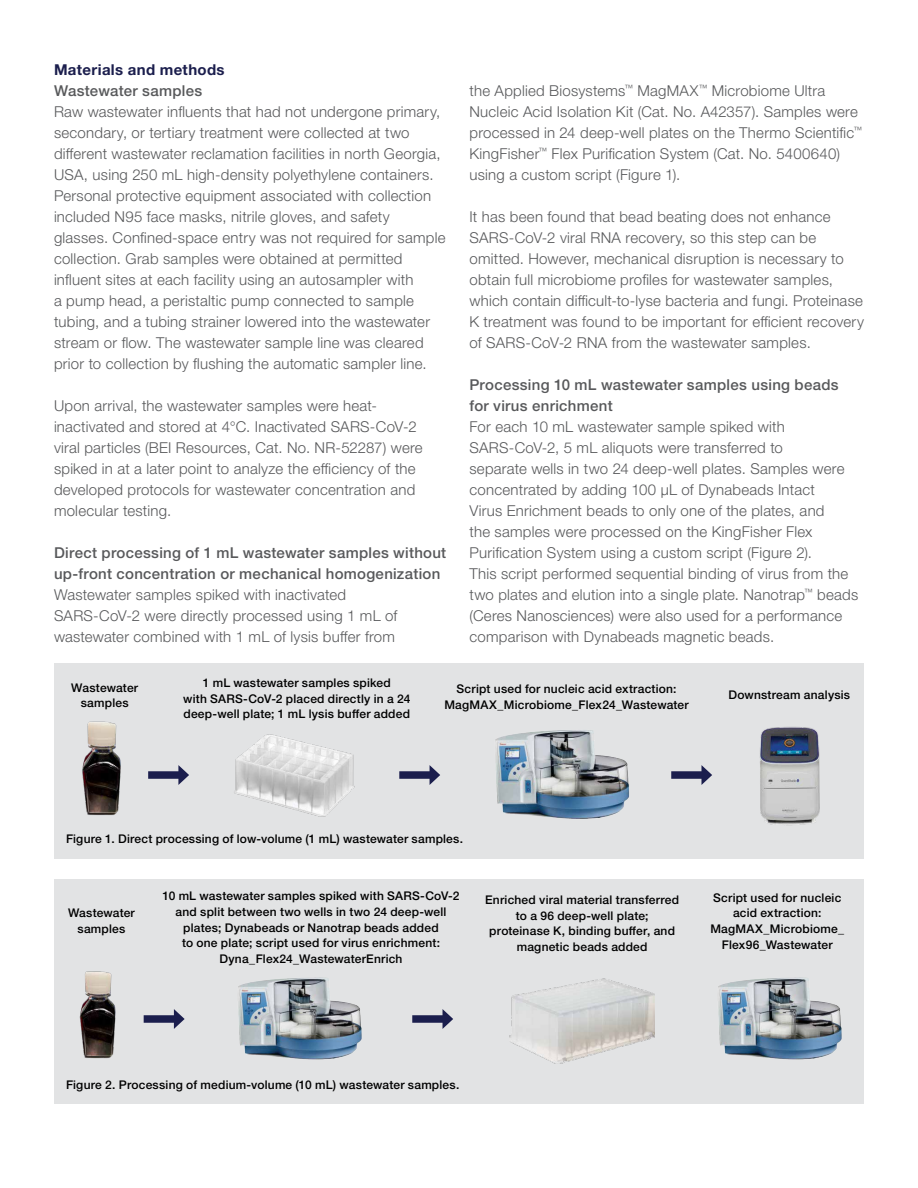
<style>
.page{position:relative;width:918px;height:1188px;background:#fff}
.page>*{position:absolute;margin:0;border:0;box-sizing:border-box;transform-origin:0 0}
.t1{font:300 15px/21px "Helvetica Neue LTW1 G";letter-spacing:.015em;color:#58595b}
.t2{font:500 15px/21px "Helvetica Neue LTW1 G";letter-spacing:.02em;color:#58595b}
.t3{font:700 15px "Helvetica Neue LTW1 G";letter-spacing:.025em;color:#1b1e4d}
.t4{font:500 12px/15.8px "Helvetica Neue LTW1 G";letter-spacing:.02em;color:#000;text-align:center}
</style>
<div class="page">
<div style="left:54px;top:663px;width:810px;height:196px;background:#e2e3e4"></div>
<div style="left:54px;top:879px;width:810px;height:225px;background:#e2e3e4"></div>
<img style="left:510px;top:978px;width:145px;height:86px">
<img style="left:79px;top:971px;width:37px;height:88px">
<img style="left:495px;top:730px;width:134px;height:89px">
<img style="left:238px;top:977px;width:124px;height:83px">
<img style="left:718px;top:977px;width:124px;height:83px">
<img style="left:234px;top:734px;width:121px;height:83px">
<img style="left:760px;top:727px;width:60px;height:98px">
<img style="left:82px;top:721px;width:39px;height:94px">
<div style="left:399px;top:771px;width:34px;height:8px;background:#1b1e4d"></div>
<svg style="left:430px;top:765px;width:10px;height:20px"></svg>
<div style="left:671px;top:771px;width:34px;height:8px;background:#1b1e4d"></div>
<svg style="left:701px;top:765px;width:11px;height:20px"></svg>
<div style="left:148px;top:771px;width:34px;height:8px;background:#1b1e4d"></div>
<svg style="left:178px;top:765px;width:11px;height:20px"></svg>
<div style="left:144px;top:1015px;width:33px;height:8px;background:#1b1e4d"></div>
<svg style="left:174px;top:1009px;width:11px;height:20px"></svg>
<div style="left:412px;top:1015px;width:34px;height:8px;background:#1b1e4d"></div>
<svg style="left:443px;top:1009px;width:10px;height:20px"></svg>
<p class="t3" style="left:54px;top:60px;width:172px">Materials and methods</p>
<p class="t2" style="left:54px;top:80px;width:150px">Wastewater samples</p>
<p class="t1" style="left:54px;top:101px;width:393px">Raw wastewater influents that had not undergone primary, secondary, or tertiary treatment were collected at two different wastewater reclamation facilities in north Georgia, USA, using 250 mL high-density polyethylene containers.<br>Personal protective equipment associated with collection included N95 face masks, nitrile gloves, and safety glasses. Confined-space entry was not required for sample collection. Grab samples were obtained at permitted influent sites at each facility using an autosampler with<br>a pump head, a peristaltic pump connected to sample tubing, and a tubing strainer lowered into the wastewater stream or flow. The wastewater sample line was cleared prior to collection by flushing the automatic sampler line.</p>
<p class="t1" style="left:54px;top:395px;width:370px">Upon arrival, the wastewater samples were heat&shy;inactivated and stored at 4°C. Inactivated SARS-CoV-2 viral particles (BEI Resources, Cat. No. NR-52287) were spiked in at a later point to analyze the efficiency of the developed protocols for wastewater concentration and molecular testing.</p>
<p class="t2" style="left:54px;top:542px;width:394px">Direct processing of 1 mL wastewater samples without up-front concentration or mechanical homogenization</p>
<p class="t1" style="left:54px;top:584px;width:345px">Wastewater samples spiked with inactivated<br>SARS-CoV-2 were directly processed using 1 mL of wastewater combined with 1 mL of lysis buffer from</p>
<p class="t1" style="left:469px;top:80px;width:394px">the Applied Biosystems<sup>™</sup> MagMAX<sup>™</sup> Microbiome Ultra Nucleic Acid Isolation Kit (Cat. No. A42357). Samples were processed in 24 deep-well plates on the Thermo Scientific<sup>™ </sup>KingFisher<sup>™</sup> Flex Purification System (Cat. No. 5400640) using a custom script (Figure 1).</p>
<p class="t1" style="left:470px;top:206px;width:396px">It has been found that bead beating does not enhance SARS-CoV-2 viral RNA recovery, so this step can be omitted. However, mechanical disruption is necessary to obtain full microbiome profiles for wastewater samples, which contain difficult-to-lyse bacteria and fungi. Proteinase K treatment was found to be important for efficient recovery of SARS-CoV-2 RNA from the wastewater samples.</p>
<p class="t2" style="left:470px;top:374px;width:371px">Processing 10 mL wastewater samples using beads for virus enrichment</p>
<p class="t1" style="left:469px;top:416px;width:390px">For each 10 mL wastewater sample spiked with SARS-CoV-2, 5 mL aliquots were transferred to<br>separate wells in two 24 deep-well plates. Samples were concentrated by adding 100 µL of Dynabeads Intact<br>Virus Enrichment beads to only one of the plates, and<br>the samples were processed on the KingFisher Flex Purification System using a custom script (Figure 2).<br>This script performed sequential binding of virus from the two plates and elution into a single plate. Nanotrap<sup>™</sup> beads (Ceres Nanosciences) were also used for a performance comparison with Dynabeads magnetic beads.</p>
<p class="t4" style="left:71px;top:679px;width:68px">Wastewater samples</p>
<p class="t4" style="left:183px;top:675px;width:229px">1 mL wastewater samples spiked<br>with SARS-CoV-2 placed directly in a 24 deep-well plate; 1 mL lysis buffer added</p>
<p class="t4" style="left:444px;top:681px;width:246px">Script used for nucleic acid extraction:<br>MagMAX_Microbiome_Flex24_Wastewater</p>
<p class="t4" style="left:728px;top:687px;width:123px">Downstream analysis</p>
<p class="t4" style="left:66px;top:831px;width:399px">Figure 1. Direct processing of low-volume (1 mL) wastewater samples.</p>
<p class="t4" style="left:68px;top:905px;width:68px">Wastewater samples</p>
<p class="t4" style="left:162px;top:888px;width:299px">10 mL wastewater samples spiked with SARS-CoV-2 and split between two wells in two 24 deep-well plates; Dynabeads or Nanotrap beads added<br>to one plate; script used for virus enrichment:<br>Dyna_Flex24_WastewaterEnrich</p>
<p class="t4" style="left:485px;top:892px;width:196px">Enriched viral material transferred to a 96 deep-well plate; proteinase K, binding buffer, and magnetic beads added</p>
<p class="t4" style="left:710px;top:890px;width:135px">Script used for nucleic acid extraction:<br>MagMAX_Microbiome_<br>Flex96_Wastewater</p>
<p class="t4" style="left:66px;top:1077px;width:395px">Figure 2. Processing of medium-volume (10 mL) wastewater samples.</p>
</div>
